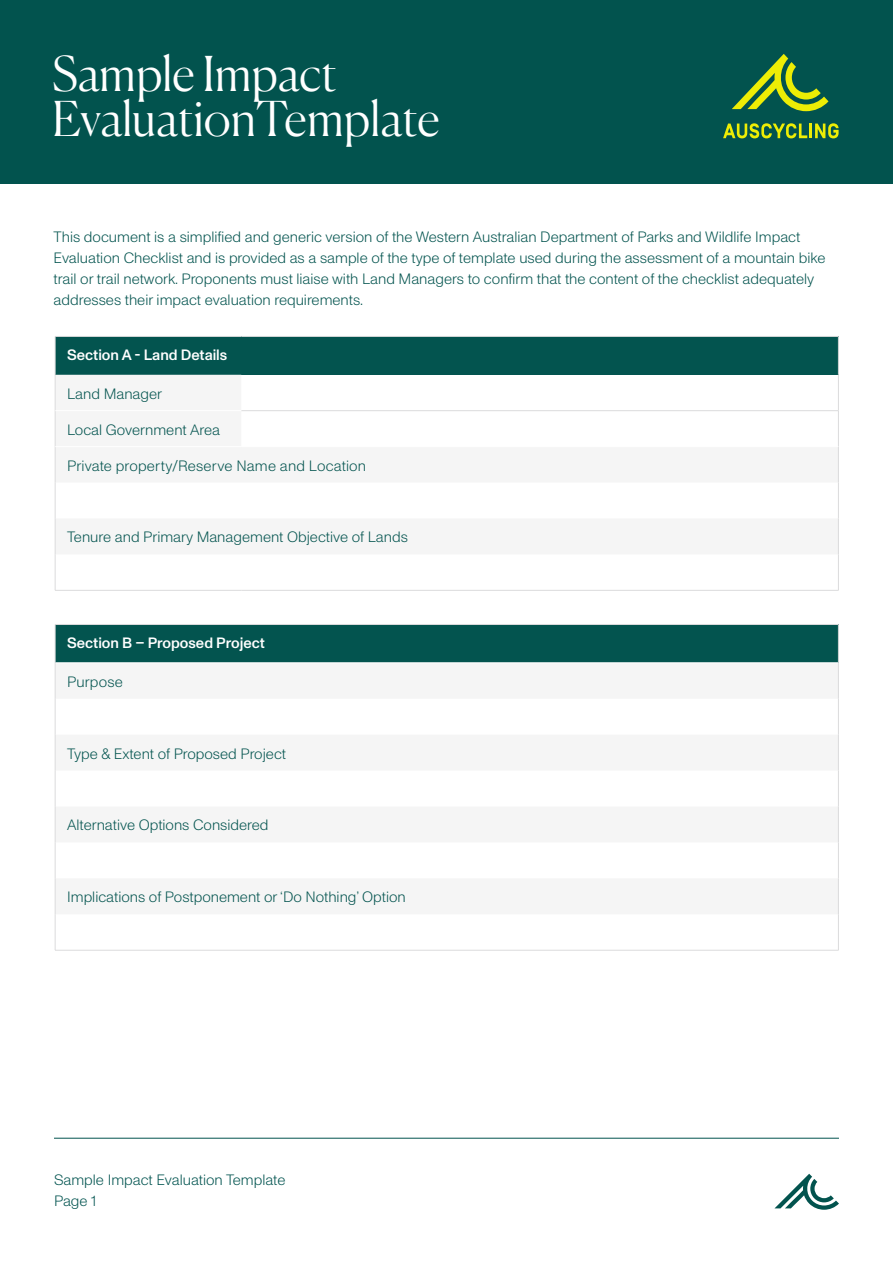
<style>
.page{position:relative;width:893px;height:1263px;background:#fff}
.page>*{position:absolute;margin:0;border:0;box-sizing:border-box;transform-origin:0 0}
.t1{font:300 48px/45px "Canela Trial";letter-spacing:-.01em;color:#fff}
.t2{font:300 15px/21px "ABC Monument Grotesk Unlicensed Trial";color:#02534e}
.t3{font:500 15px "ABC Monument Grotesk Unlicensed Trial";color:#fff}
.t4{font:300 15px/21px "ABC Monument Grotesk Unlicensed Trial";color:#01534f}
</style>
<div class="page">
<svg style="left:774px;top:1174px;width:65px;height:36px"></svg>
<hr style="left:54px;top:1138px;width:785px;height:1px;background:#02534e">
<div style="left:0;top:0;width:893px;height:183px;background:#02534e"></div>
<div style="left:55px;top:336px;width:783px;height:39px;background:#03544f"></div>
<hr style="left:55px;top:336px;width:186px;height:1px;background:#dbdbdc">
<hr style="left:55px;top:337px;width:1px;height:38px;background:#dbdbdc">
<hr style="left:241px;top:336px;width:598px;height:1px;background:#dbdbdc">
<hr style="left:838px;top:337px;width:1px;height:38px;background:#dbdbdc">
<hr style="left:838px;top:375px;width:1px;height:35px;background:#dbdbdc">
<hr style="left:55px;top:482px;width:1px;height:36px;background:#dbdbdc">
<hr style="left:241px;top:410px;width:598px;height:1px;background:#dbdbdc">
<hr style="left:838px;top:411px;width:1px;height:36px;background:#dbdbdc">
<hr style="left:838px;top:447px;width:1px;height:35px;background:#dbdbdc">
<hr style="left:838px;top:482px;width:1px;height:36px;background:#dbdbdc">
<hr style="left:55px;top:518px;width:1px;height:36px;background:#dbdbdc">
<hr style="left:838px;top:518px;width:1px;height:36px;background:#dbdbdc">
<hr style="left:55px;top:411px;width:1px;height:36px;background:#dbdbdc">
<hr style="left:55px;top:375px;width:1px;height:36px;background:#dbdbdc">
<hr style="left:55px;top:410px;width:186px;height:1px;background:#fff">
<hr style="left:55px;top:447px;width:1px;height:35px;background:#dbdbdc">
<hr style="left:55px;top:446px;width:186px;height:1px;background:#fff">
<hr style="left:55px;top:554px;width:1px;height:36px;background:#dbdbdc">
<hr style="left:838px;top:554px;width:1px;height:36px;background:#dbdbdc">
<hr style="left:55px;top:590px;width:186px;height:1px;background:#dbdbdc">
<hr style="left:241px;top:590px;width:598px;height:1px;background:#dbdbdc">
<div style="left:55px;top:624px;width:783px;height:39px;background:#03544f"></div>
<hr style="left:55px;top:624px;width:784px;height:1px;background:#dbdbdc">
<hr style="left:55px;top:625px;width:1px;height:38px;background:#dbdbdc">
<hr style="left:838px;top:625px;width:1px;height:38px;background:#dbdbdc">
<hr style="left:55px;top:699px;width:1px;height:36px;background:#dbdbdc">
<hr style="left:838px;top:663px;width:1px;height:36px;background:#dbdbdc">
<hr style="left:838px;top:699px;width:1px;height:36px;background:#dbdbdc">
<hr style="left:55px;top:735px;width:1px;height:35px;background:#dbdbdc">
<hr style="left:838px;top:735px;width:1px;height:35px;background:#dbdbdc">
<hr style="left:838px;top:770px;width:1px;height:36px;background:#dbdbdc">
<hr style="left:55px;top:663px;width:1px;height:36px;background:#dbdbdc">
<hr style="left:55px;top:662px;width:783px;height:1px;background:#fff">
<hr style="left:55px;top:770px;width:1px;height:36px;background:#dbdbdc">
<hr style="left:55px;top:806px;width:1px;height:36px;background:#dbdbdc">
<hr style="left:838px;top:806px;width:1px;height:36px;background:#dbdbdc">
<hr style="left:55px;top:842px;width:1px;height:36px;background:#dbdbdc">
<hr style="left:838px;top:842px;width:1px;height:36px;background:#dbdbdc">
<hr style="left:55px;top:878px;width:1px;height:36px;background:#dbdbdc">
<hr style="left:838px;top:878px;width:1px;height:36px;background:#dbdbdc">
<hr style="left:55px;top:914px;width:1px;height:36px;background:#dbdbdc">
<hr style="left:838px;top:914px;width:1px;height:36px;background:#dbdbdc">
<hr style="left:55px;top:950px;width:784px;height:1px;background:#dbdbdc">
<svg style="left:732px;top:54px;width:96px;height:57px"></svg>
<svg style="left:723px;top:123px;width:84px;height:15px"></svg>
<hr style="left:809px;top:124px;width:3px;height:14px;background:#eded05">
<svg style="left:815px;top:123px;width:24px;height:15px"></svg>
<h1 class="t1" style="left:52px;top:55px;width:389px">Sample Impact<br>EvaluationTemplate</h1>
<p class="t2" style="left:54px;top:226px;width:773px">This document is a simplified and generic version of the Western Australian Department of Parks and Wildlife Impact Evaluation Checklist and is provided as a sample of the type of template used during the assessment of a mountain bike trail or trail network. Proponents must liaise with Land Managers to confirm that the content of the checklist adequately addresses their impact evaluation requirements.</p>
<p class="t3" style="left:67px;top:346px;width:162px">Section A - Land Details</p>
<p class="t2" style="left:67px;top:383px;width:96px">Land Manager</p>
<p class="t2" style="left:67px;top:419px;width:154px">Local Government Area</p>
<p class="t2" style="left:67px;top:455px;width:300px">Private property/Reserve Name and Location</p>
<p class="t2" style="left:67px;top:527px;width:342px">Tenure and Primary Management Objective of Lands</p>
<p class="t3" style="left:67px;top:634px;width:199px">Section B – Proposed Project</p>
<p class="t2" style="left:67px;top:671px;width:57px">Purpose</p>
<p class="t2" style="left:67px;top:743px;width:220px">Type &amp; Extent of Proposed Project</p>
<p class="t2" style="left:67px;top:815px;width:203px">Alternative Options Considered</p>
<p class="t2" style="left:67px;top:886px;width:340px">Implications of Postponement or ‘Do Nothing’ Option</p>
<p class="t4" style="left:54px;top:1169px;width:233px">Sample Impact Evaluation Template<br>Page 1</p>
</div>
